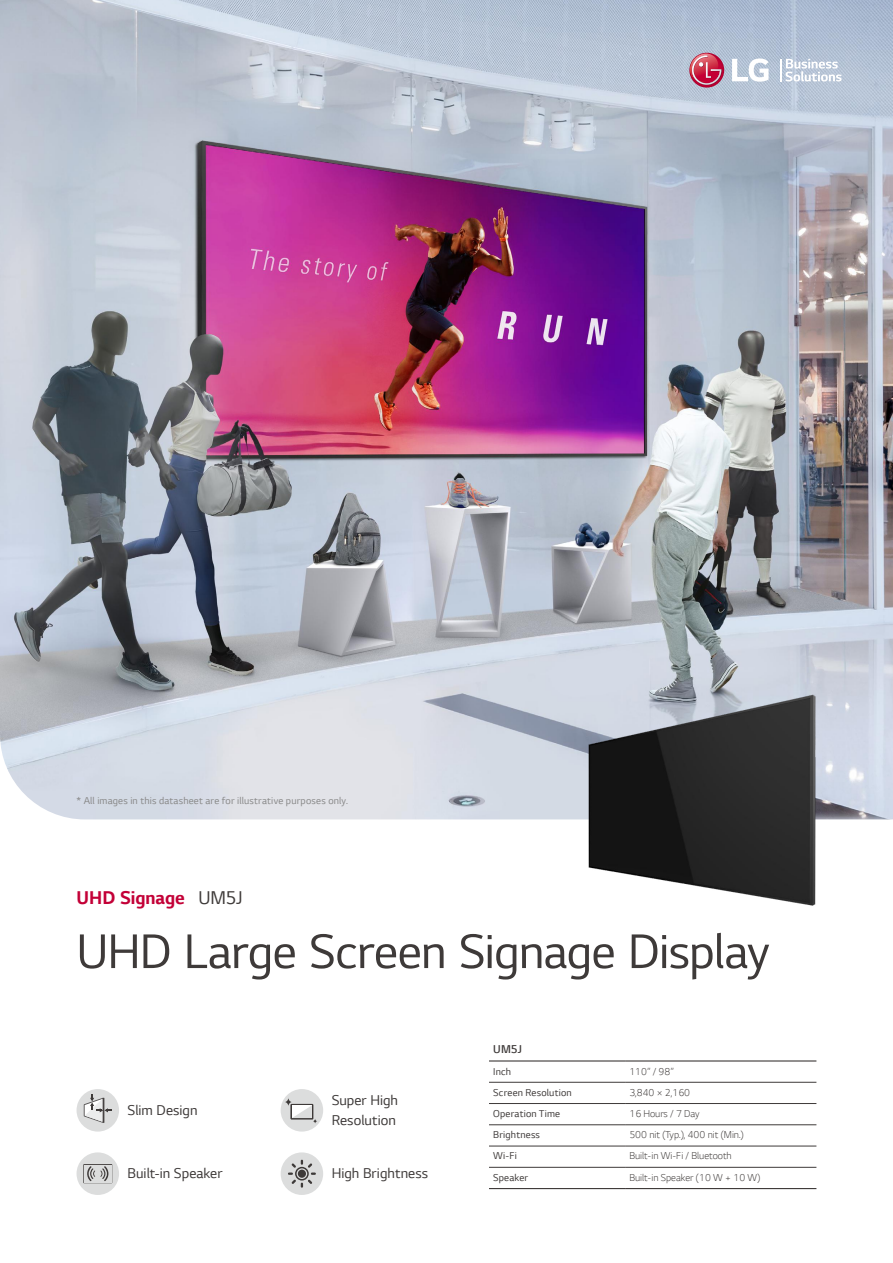
<style>
.page{position:relative;width:893px;height:1263px;background:#fff}
.page>*{position:absolute;margin:0;border:0;box-sizing:border-box;transform-origin:0 0}
.t1{font:51px "LG Smart";letter-spacing:-.01em;color:#3e3a39}
.t2{font:700 19.5px "LG Smart";color:#c30037}
.t3{font:15px/19.5px "LG Smart";color:#3e3a39}
.t4{font:300 12px "LG Smart";color:#3e3a39}
.t5{font:300 10.5px "LG Smart";color:#3e3a39}
.t6{font:10.5px "LG Smart";letter-spacing:.02em;color:#898989}
.t7{font:10.5px "LG Smart";letter-spacing:.02em;color:#3e3a39}
.s1{font-weight:400;color:#3e3a39}
</style>
<div class="page">
<img style="left:0;top:0;width:893px;height:612px">
<svg style="left:0;top:612px;width:893px;height:208px;background:#c5cad4"></svg>
<svg style="left:781px;top:59px;width:61px;height:22px"></svg>
<svg style="left:732px;top:58px;width:36px;height:24px"></svg>
<svg style="left:689px;top:53px;width:35px;height:35px"></svg>
<svg style="left:690px;top:54px;width:32px;height:31px"></svg>
<div style="left:281px;top:1089px;width:42px;height:42px;background:#dcdddd;border-radius:50%"></div>
<div style="left:290px;top:1104px;width:23px;height:15px;background:#3e3a39"></div>
<svg style="left:285px;top:1097px;width:7px;height:9px"></svg>
<svg style="left:292px;top:1105px;width:25px;height:18px"></svg>
<div style="left:77px;top:1152px;width:42px;height:43px;background:#dcdddd;border-radius:50%"></div>
<div style="left:77px;top:1089px;width:42px;height:42px;background:#dcdddd;border-radius:50%"></div>
<svg style="left:84px;top:1094px;width:28px;height:29px"></svg>
<svg style="left:83px;top:1164px;width:29px;height:19px"></svg>
<div style="left:84px;top:1165px;width:27px;height:17px;background:#dcdddd"></div>
<svg style="left:87px;top:1166px;width:21px;height:15px"></svg>
<div style="left:281px;top:1152px;width:42px;height:43px;background:#dcdddd;border-radius:50%"></div>
<svg style="left:288px;top:1160px;width:28px;height:28px"></svg>
<hr style="left:489px;top:1082px;width:136px;height:1px;background:#3e3a39">
<hr style="left:625px;top:1082px;width:191px;height:1px;background:#3e3a39">
<hr style="left:489px;top:1103px;width:136px;height:1px;background:#3e3a39">
<hr style="left:625px;top:1103px;width:191px;height:1px;background:#3e3a39">
<hr style="left:489px;top:1124px;width:136px;height:1px;background:#3e3a39">
<hr style="left:625px;top:1124px;width:191px;height:1px;background:#3e3a39">
<hr style="left:489px;top:1146px;width:136px;height:1px;background:#3e3a39">
<hr style="left:625px;top:1146px;width:191px;height:1px;background:#3e3a39">
<hr style="left:489px;top:1060px;width:136px;height:1px;background:#3e3a39">
<hr style="left:625px;top:1060px;width:191px;height:1px;background:#3e3a39">
<hr style="left:489px;top:1188px;width:136px;height:1px;background:#3e3a39">
<hr style="left:625px;top:1188px;width:191px;height:1px;background:#3e3a39">
<hr style="left:489px;top:1167px;width:136px;height:1px;background:#3e3a39">
<hr style="left:625px;top:1167px;width:191px;height:1px;background:#3e3a39">
<img style="left:572px;top:686px;width:263px;height:220px">
<p class="t6" style="left:77px;top:794px;width:273px">* All images in this datasheet are for illustrative purposes only.</p>
<h2 class="t2" style="left:77px;top:885px;width:168px">UHD Signage <span class="s1">UM5J</span></h2>
<h1 class="t1" style="left:77px;top:918px;width:694px">UHD Large Screen Signage Display</h1>
<h3 class="t3" style="left:128px;top:1100px;width:71px">Slim Design</h3>
<h3 class="t3" style="left:332px;top:1090px;width:68px">Super High<br>Resolution</h3>
<h3 class="t3" style="left:128px;top:1163px;width:96px">Built-in Speaker</h3>
<h3 class="t3" style="left:332px;top:1163px;width:98px">High Brightness</h3>
<p class="t4" style="left:493px;top:1041px;width:30px">UM5J</p>
<p class="t7" style="left:493px;top:1064px;width:19px">Inch</p>
<p class="t5" style="left:629px;top:1064px;width:46px">110” / 98”</p>
<p class="t7" style="left:493px;top:1085px;width:80px">Screen Resolution</p>
<p class="t5" style="left:629px;top:1085px;width:62px">3,840 2,160</p>
<p class="t7" style="left:493px;top:1106px;width:68px">Operation Time</p>
<p class="t5" style="left:629px;top:1106px;width:72px">16 Hours / 7 Day</p>
<p class="t7" style="left:493px;top:1128px;width:48px">Brightness</p>
<p class="t5" style="left:629px;top:1128px;width:116px">500 nit (Typ.), 400 nit (Min.)</p>
<p class="t7" style="left:493px;top:1149px;width:25px">Wi-Fi</p>
<p class="t5" style="left:629px;top:1149px;width:104px">Built-in Wi-Fi / Bluetooth</p>
<p class="t7" style="left:493px;top:1170px;width:36px">Speaker</p>
<p class="t5" style="left:629px;top:1170px;width:133px">Built-in Speaker (10 W + 10 W)</p>
</div>
